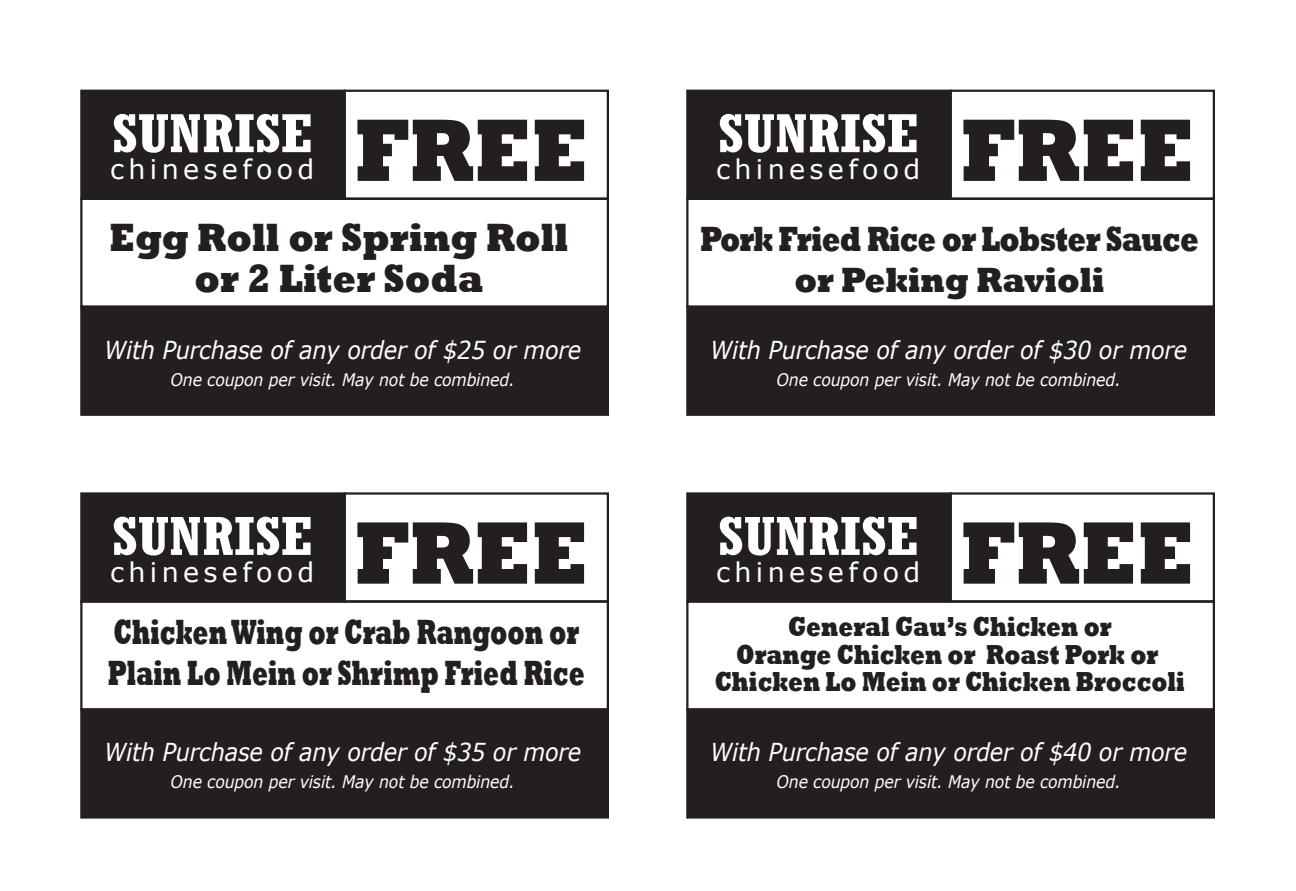
<style>
.page{position:relative;width:1296px;height:891px;background:#fff}
.page>*{position:absolute;margin:0;border:0;box-sizing:border-box;transform-origin:0 0}
.t1{font:800 90.23px "Rockwell";color:#231f20;scale:.84 1}
.t2{font:700 condensed 54px "Rockwell";color:#fff;scale:1.1 1}
.t3{font:800 40.5px/40.5px "Rockwell";color:#231f20;text-align:center;scale:.84 1}
.t4{font:800 36px/40.5px "Rockwell";color:#231f20;scale:.64 1}
.t5{font:800 36px/40.5px "Rockwell";letter-spacing:-.025em;color:#231f20;text-align:center;scale:.75 1}
.t6{font:800 28.12px/27.7px "Rockwell";color:#231f20;text-align:center;scale:.76 1}
.t7{font:27px "Verdana";letter-spacing:.16em;color:#fff}
.t8{font:italic 24.75px "Verdana";letter-spacing:-.01em;color:#fff;scale:.91 1}
.t9{font:italic 17.32px "Verdana";letter-spacing:-.01em;color:#fff;scale:.91 1}
</style>
<div class="page">
<div style="left:80px;top:306px;width:529px;height:110px;background:#231f20;border:2px solid #231f20"></div>
<div style="left:80px;top:198px;width:529px;height:110px;border:2px solid #231f20"></div>
<div style="left:80px;top:90px;width:266px;height:110px;background:#231f20"></div>
<div style="left:343px;top:90px;width:266px;height:110px;border:2px solid #231f20"></div>
<div style="left:686px;top:306px;width:529px;height:110px;background:#231f20;border:2px solid #231f20"></div>
<div style="left:686px;top:198px;width:529px;height:110px;border:2px solid #231f20"></div>
<div style="left:686px;top:90px;width:266px;height:110px;background:#231f20"></div>
<div style="left:950px;top:90px;width:265px;height:110px;border:2px solid #231f20"></div>
<div style="left:80px;top:708px;width:529px;height:111px;background:#231f20;border:2px solid #231f20"></div>
<div style="left:80px;top:600px;width:529px;height:111px;border:2px solid #231f20"></div>
<div style="left:80px;top:492px;width:266px;height:111px;background:#231f20;border:2px solid #231f20"></div>
<div style="left:343px;top:492px;width:266px;height:111px;border:2px solid #231f20"></div>
<div style="left:686px;top:708px;width:529px;height:111px;background:#231f20;border:2px solid #231f20"></div>
<div style="left:686px;top:600px;width:529px;height:111px;border:2px solid #231f20"></div>
<div style="left:686px;top:492px;width:266px;height:111px;background:#231f20;border:2px solid #231f20"></div>
<div style="left:950px;top:492px;width:265px;height:111px;border:2px solid #231f20"></div>
<h2 class="t2" style="left:112px;top:101px;width:184px">SUNRISE</h2>
<h3 class="t7" style="left:110px;top:151px;width:206px">chinesefood</h3>
<h1 class="t1" style="left:356px;top:99px;width:279px">FREE</h1>
<h3 class="t3" style="left:110px;top:218px;width:548px">Egg Roll or Spring Roll or 2 Liter Soda</h3>
<h3 class="t8" style="left:104px;top:332px;width:526px">With Purchase of any order of $25 or more</h3>
<p class="t9" style="left:171px;top:367px;width:380px">One coupon per visit. May not be combined.</p>
<h2 class="t2" style="left:112px;top:504px;width:184px">SUNRISE</h2>
<h3 class="t7" style="left:110px;top:554px;width:206px">chinesefood</h3>
<h1 class="t1" style="left:356px;top:501px;width:279px">FREE</h1>
<h2 class="t2" style="left:718px;top:101px;width:184px">SUNRISE</h2>
<h3 class="t7" style="left:716px;top:151px;width:206px">chinesefood</h3>
<h1 class="t1" style="left:962px;top:99px;width:279px">FREE</h1>
<h3 class="t5" style="left:700px;top:219px;width:667px">Pork Fried Rice or Lobster Sauce or Peking Ravioli</h3>
<h3 class="t8" style="left:710px;top:332px;width:526px">With Purchase of any order of $30 or more</h3>
<p class="t9" style="left:777px;top:367px;width:380px">One coupon per visit. May not be combined.</p>
<h2 class="t2" style="left:718px;top:504px;width:184px">SUNRISE</h2>
<h3 class="t7" style="left:716px;top:554px;width:206px">chinesefood</h3>
<h1 class="t1" style="left:962px;top:501px;width:279px">FREE</h1>
<h3 class="t4" style="left:108px;top:612px;width:747px">Chicken Wing or Crab Rangoon or<br>Plain Lo Mein or Shrimp Fried Rice</h3>
<h3 class="t6" style="left:715px;top:613px;width:620px">General Gau’s Chicken or<br>Orange Chicken or Roast Pork or<br>Chicken Lo Mein or Chicken Broccoli</h3>
<h3 class="t8" style="left:104px;top:735px;width:526px">With Purchase of any order of $35 or more</h3>
<p class="t9" style="left:171px;top:770px;width:380px">One coupon per visit. May not be combined.</p>
<h3 class="t8" style="left:710px;top:735px;width:526px">With Purchase of any order of $40 or more</h3>
<p class="t9" style="left:777px;top:770px;width:380px">One coupon per visit. May not be combined.</p>
</div>
